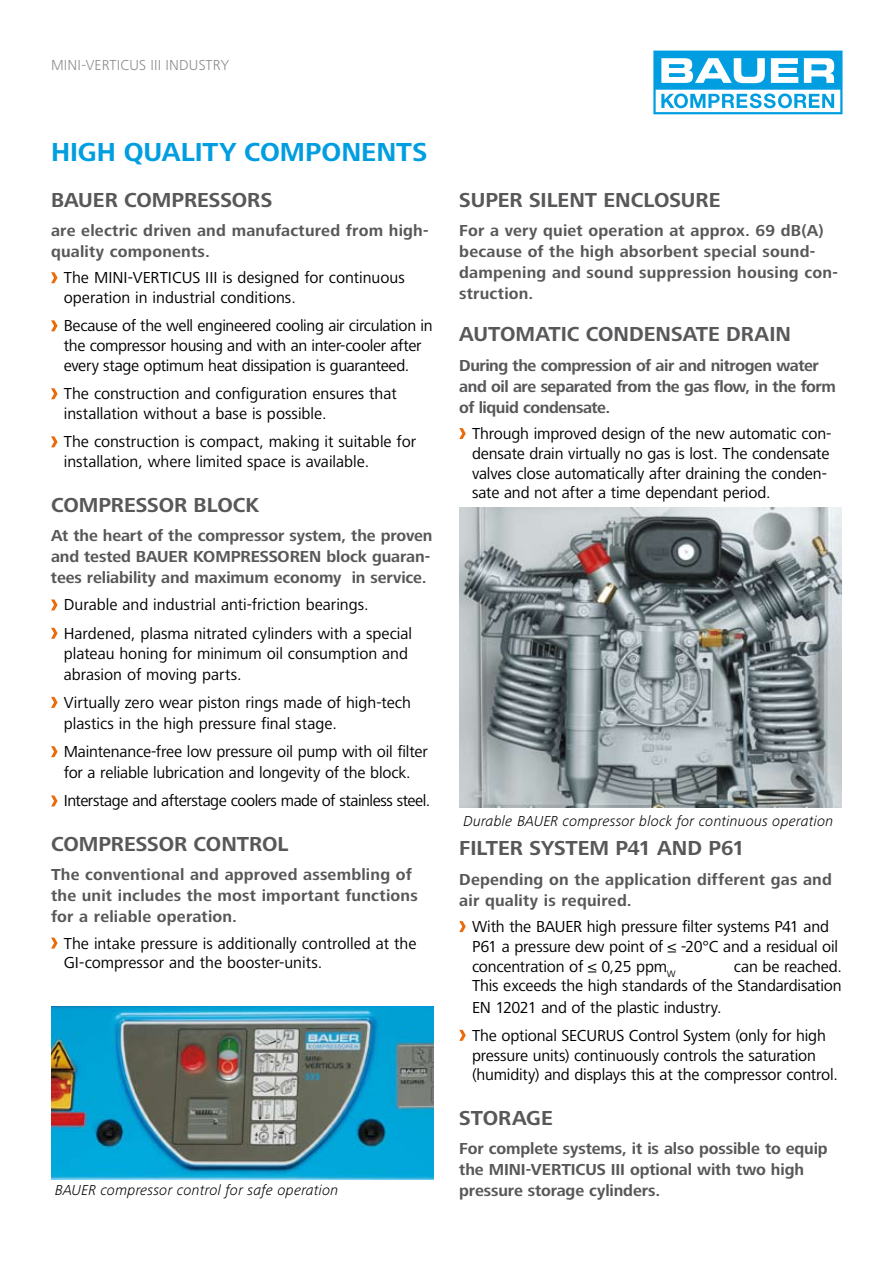
<style>
.page{position:relative;width:893px;height:1263px;background:#fff}
.page>*{position:absolute;margin:0;border:0;box-sizing:border-box;transform-origin:0 0}
.t1{font:700 27px "Frutiger Next LT";color:#009ee0}
.t2{font:700 21px "Frutiger Next LT";color:#58585a}
.t3{font:16.5px/19.8px "Frutiger Next LT";letter-spacing:-.01em;color:#000}
.t4{font:700 16.5px/21px "Frutiger Next LT";letter-spacing:.005em;color:#58585a}
.t5{font:700 16.5px/21px "Frutiger Next LT";letter-spacing:-.03em;color:#58585a}
.t6{font:16.5px "Frutiger Next LT";letter-spacing:-.03em;color:#000}
.t7{font:italic 300 15px "Frutiger Next LT";letter-spacing:.01em;color:#000}
.t8{font:300 15px "Frutiger Next LT";letter-spacing:.01em;color:#87888a}
</style>
<div class="page">
<svg style="left:653px;top:50px;width:190px;height:65px"></svg>
<svg style="left:51px;top:272px;width:7px;height:11px"></svg>
<svg style="left:51px;top:320px;width:7px;height:11px"></svg>
<svg style="left:51px;top:388px;width:7px;height:11px"></svg>
<svg style="left:51px;top:436px;width:7px;height:11px"></svg>
<svg style="left:51px;top:599px;width:7px;height:11px"></svg>
<svg style="left:51px;top:628px;width:7px;height:11px"></svg>
<svg style="left:51px;top:697px;width:7px;height:11px"></svg>
<svg style="left:51px;top:746px;width:7px;height:11px"></svg>
<svg style="left:51px;top:795px;width:7px;height:11px"></svg>
<svg style="left:51px;top:937px;width:7px;height:11px"></svg>
<svg style="left:459px;top:428px;width:7px;height:11px"></svg>
<svg style="left:459px;top:921px;width:7px;height:11px"></svg>
<svg style="left:459px;top:1030px;width:7px;height:11px"></svg>
<img style="left:459px;top:507px;width:383px;height:301px">
<img style="left:51px;top:1006px;width:383px;height:173px">
<p class="t8" style="left:51px;top:57px;width:180px">MINI-VERTICUS III INDUSTRY</p>
<h1 class="t1" style="left:51px;top:137px;width:378px">HIGH QUALITY COMPONENTS</h1>
<p class="t2" style="left:51px;top:188px;width:223px">BAUER COMPRESSORS</p>
<p class="t4" style="left:51px;top:220px;width:379px">are electric driven and manufactured from high&shy;quality components.</p>
<p class="t3" style="left:64px;top:268px;width:342px">The MINI-VERTICUS III is designed for continuous operation in industrial conditions.</p>
<p class="t3" style="left:64px;top:316px;width:370px">Because of the well engineered cooling air circulation in the compressor housing and with an inter-cooler after every stage optimum heat dissipation is guaranteed.</p>
<p class="t3" style="left:64px;top:384px;width:335px">The construction and configuration ensures that installation without a base is possible.</p>
<p class="t3" style="left:64px;top:432px;width:354px">The construction is compact, making it suitable for installation, where limited space is available.</p>
<p class="t2" style="left:51px;top:493px;width:210px">COMPRESSOR BLOCK</p>
<p class="t4" style="left:51px;top:525px;width:383px">At the heart of the compressor system, the proven and tested BAUER KOMPRESSOREN block guaran&shy;tees reliability and maximum economy in service.</p>
<p class="t3" style="left:64px;top:591px;width:350px;line-height:28.3px">Durable and industrial anti-friction bearings.<br>Hardened, plasma nitrated cylinders with a special</p>
<p class="t3" style="left:64px;top:643px;width:346px;line-height:21px">plateau honing for minimum oil consumption and abrasion of moving parts.</p>
<p class="t3" style="left:64px;top:692px;width:349px;line-height:21px">Virtually zero wear piston rings made of high-tech plastics in the high pressure final stage.</p>
<p class="t3" style="left:64px;top:741px;width:365px;line-height:21px">Maintenance-free low pressure oil pump with oil filter for a reliable lubrication and longevity of the block.</p>
<p class="t6" style="left:64px;top:792px;width:368px">Interstage and afterstage coolers made of stainless steel.</p>
<p class="t2" style="left:51px;top:832px;width:239px">COMPRESSOR CONTROL</p>
<p class="t4" style="left:51px;top:864px;width:368px">The conventional and approved assembling of the unit includes the most important functions for a reliable operation.</p>
<p class="t3" style="left:64px;top:933px;width:354px">The intake pressure is additionally controlled at the<br>GI-compressor and the booster-units.</p>
<p class="t7" style="left:55px;top:1182px;width:285px">BAUER compressor control for safe operation</p>
<p class="t2" style="left:459px;top:188px;width:263px">SUPER SILENT ENCLOSURE</p>
<p class="t4" style="left:459px;top:220px;width:380px">For a very quiet operation at approx. 69 dB(A) because of the high absorbent special sound&shy;dampening and sound suppression housing con&shy;struction.</p>
<p class="t2" style="left:459px;top:323px;width:333px">AUTOMATIC CONDENSATE DRAIN</p>
<p class="t5" style="left:459px;top:355px;width:378px">During the compression of air and nitrogen water and oil are separated from the gas flow, in the form of liquid condensate.</p>
<p class="t3" style="left:472px;top:424px;width:361px">Through improved design of the new automatic con&shy;densate drain virtually no gas is lost. The condensate valves close automatically after draining the conden&shy;sate and not after a time dependant period.</p>
<p class="t7" style="left:463px;top:812px;width:371px">Durable BAUER compressor block for continuous operation</p>
<p class="t2" style="left:459px;top:837px;width:287px">FILTER SYSTEM P41 AND P61</p>
<p class="t4" style="left:459px;top:869px;width:374px">Depending on the application different gas and air quality is required.</p>
<p class="t3" style="left:472px;top:917px;width:368px">With the BAUER high pressure filter systems P41 and<br>P61 a pressure dew point of ≤ -20°C and a residual oil concentration of ≤ 0,25 ppm<sub>W</sub></p>
<p class="t3" style="left:472px;top:956px;width:371px;line-height:20.4px;text-align:justify;text-indent:262px">can be reached.<br>This exceeds the high standards of the Standardisation EN 12021 and of the plastic industry.</p>
<p class="t3" style="left:472px;top:1025px;width:367px">The optional SECURUS Control System (only for high pressure units) continuously controls the saturation (humidity) and displays this at the compressor control.</p>
<p class="t2" style="left:459px;top:1106px;width:95px">STORAGE</p>
<p class="t4" style="left:459px;top:1138px;width:370px">For complete systems, it is also possible to equip the MINI-VERTICUS III optional with two high pressure storage cylinders.</p>
</div>
